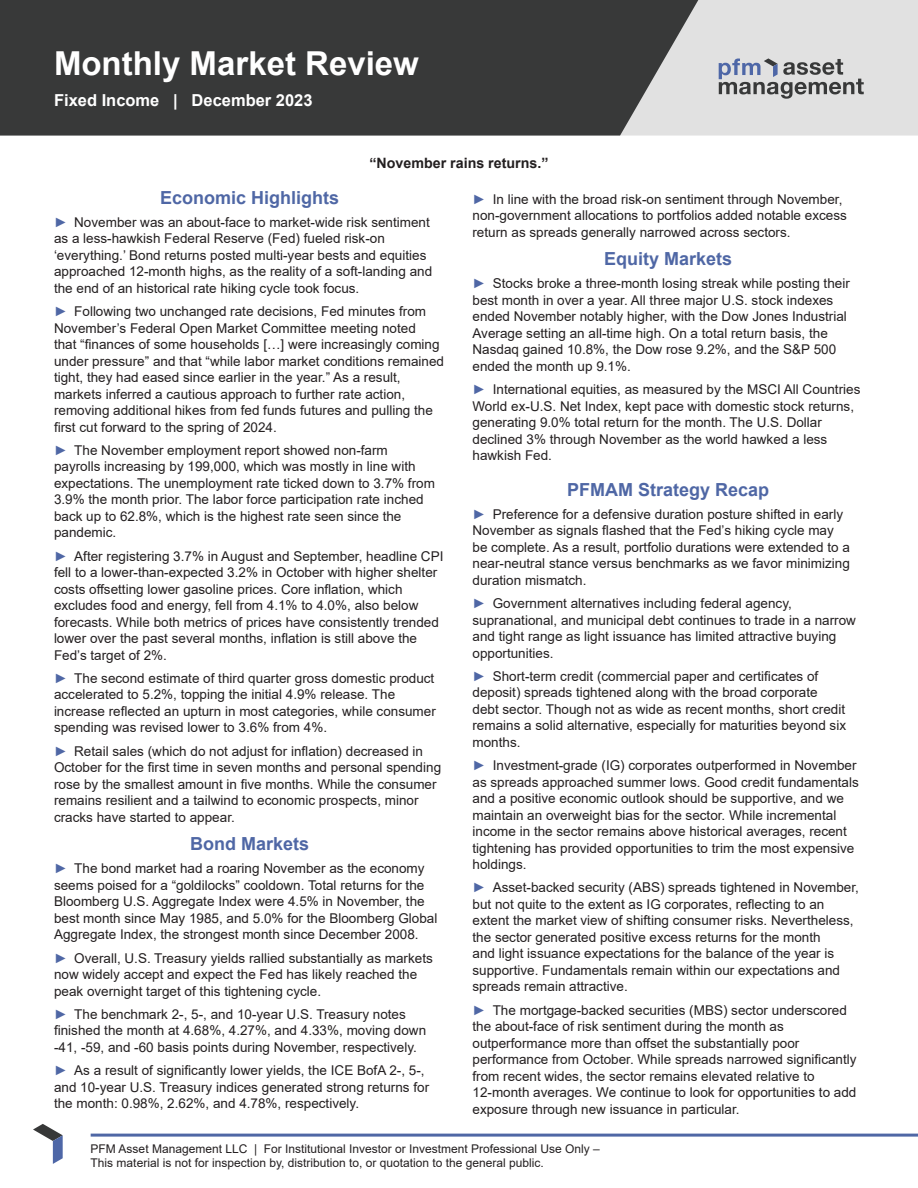
<style>
.page{position:relative;width:918px;height:1188px;background:#fff}
.page>*{position:absolute;margin:0;border:0;box-sizing:border-box;transform-origin:0 0}
.t1{font:700 33px "Arial";color:#fff}
.Section_Header{font:700 18px "Arial";color:#4f67a5}
.t2{font:700 16.5px "Arial";color:#fff}
.Body{font:700 14.25px "Arial";color:#231f20}
.t3{font:13.5px/16.5px "Arial";color:#231f20}
.t4{font:12px/14.4px "Arial";color:#231f20}
.s1{color:#4f67a5}
</style>
<div class="page">
<div style="left:717px;top:0;width:201px;height:136px;background:#e1e1e1"></div>
<svg style="left:0;top:0;width:717px;height:136px;background:#454646"></svg>
<hr style="left:92px;top:1134px;width:826px;height:3px;background:#4f67a5">
<svg style="left:33px;top:1124px;width:30px;height:40px"></svg>
<svg style="left:719px;top:58px;width:145px;height:41px;background:#adafb3"></svg>
<p class="t1" style="left:54px;top:40px;width:366px">Monthly Market Review</p>
<p class="t2" style="left:54px;top:88px;width:260px">Fixed Income | December 2023</p>
<p class="Body" style="left:370px;top:153px;width:180px">“November rains returns.”</p>
<p class="Section_Header" style="left:160px;top:185px;width:181px">Economic Highlights</p>
<p class="t3" style="left:54px;top:214px;width:380px"><span class="s1">►</span> November was an about-face to market-wide risk sentiment as a less-hawkish Federal Reserve (Fed) fueled risk-on ‘everything.’ Bond returns posted multi-year bests and equities approached 12-month highs, as the reality of a soft-landing and the end of an historical rate hiking cycle took focus.</p>
<p class="t3" style="left:54px;top:303px;width:392px"><span class="s1">►</span> Following two unchanged rate decisions, Fed minutes from November’s Federal Open Market Committee meeting noted<br>that “finances of some households […] were increasingly coming under pressure” and that “while labor market conditions remained tight, they had eased since earlier in the year.” As a result, markets inferred a cautious approach to further rate action, removing additional hikes from fed funds futures and pulling the first cut forward to the spring of 2024.</p>
<p class="t3" style="left:54px;top:442px;width:382px"><span class="s1">►</span> The November employment report showed non-farm payrolls increasing by 199,000, which was mostly in line with expectations. The unemployment rate ticked down to 3.7% from 3.9% the month prior. The labor force participation rate inched back up to 62.8%, which is the highest rate seen since the pandemic.</p>
<p class="t3" style="left:54px;top:547px;width:391px"><span class="s1">►</span> After registering 3.7% in August and September, headline CPI fell to a lower-than-expected 3.2% in October with higher shelter costs offsetting lower gasoline prices. Core inflation, which excludes food and energy, fell from 4.1% to 4.0%, also below forecasts. While both metrics of prices have consistently trended lower over the past several months, inflation is still above the Fed’s target of 2%.</p>
<p class="t3" style="left:54px;top:670px;width:383px"><span class="s1">►</span> The second estimate of third quarter gross domestic product accelerated to 5.2%, topping the initial 4.9% release. The increase reflected an upturn in most categories, while consumer spending was revised lower to 3.6% from 4%.</p>
<p class="t3" style="left:54px;top:742px;width:389px"><span class="s1">►</span> Retail sales (which do not adjust for inflation) decreased in October for the first time in seven months and personal spending rose by the smallest amount in five months. While the consumer remains resilient and a tailwind to economic prospects, minor cracks have started to appear.</p>
<p class="Section_Header" style="left:190px;top:831px;width:121px">Bond Markets</p>
<p class="t3" style="left:54px;top:860px;width:385px"><span class="s1">►</span> The bond market had a roaring November as the economy seems poised for a “goldilocks” cooldown. Total returns for the Bloomberg U.S. Aggregate Index were 4.5% in November, the best month since May 1985, and 5.0% for the Bloomberg Global Aggregate Index, the strongest month since December 2008.</p>
<p class="t3" style="left:54px;top:950px;width:380px"><span class="s1">►</span> Overall, U.S. Treasury yields rallied substantially as markets now widely accept and expect the Fed has likely reached the peak overnight target of this tightening cycle.</p>
<p class="t3" style="left:54px;top:1006px;width:374px"><span class="s1">►</span> The benchmark 2-, 5-, and 10-year U.S. Treasury notes finished the month at 4.68%, 4.27%, and 4.33%, moving down -41, -59, and -60 basis points during November, respectively.</p>
<p class="t3" style="left:54px;top:1062px;width:377px"><span class="s1">►</span> As a result of significantly lower yields, the ICE BofA 2-, 5-, and 10-year U.S. Treasury indices generated strong returns for the month: 0.98%, 2.62%, and 4.78%, respectively.</p>
<p class="t3" style="left:472px;top:190px;width:376px"><span class="s1">►</span> In line with the broad risk-on sentiment through November, non-government allocations to portfolios added notable excess return as spreads generally narrowed across sectors.</p>
<p class="Section_Header" style="left:604px;top:246px;width:130px">Equity Markets</p>
<p class="t3" style="left:472px;top:275px;width:379px"><span class="s1">►</span> Stocks broke a three-month losing streak while posting their best month in over a year. All three major U.S. stock indexes ended November notably higher, with the Dow Jones Industrial Average setting an all-time high. On a total return basis, the Nasdaq gained 10.8%, the Dow rose 9.2%, and the S&amp;P 500 ended the month up 9.1%.</p>
<p class="t3" style="left:472px;top:381px;width:389px"><span class="s1">►</span> International equities, as measured by the MSCI All Countries World ex-U.S. Net Index, kept pace with domestic stock returns, generating 9.0% total return for the month. The U.S. Dollar declined 3% through November as the world hawked a less hawkish Fed.</p>
<p class="Section_Header" style="left:567px;top:477px;width:204px">PFMAM Strategy Recap</p>
<p class="t3" style="left:472px;top:506px;width:379px"><span class="s1">►</span> Preference for a defensive duration posture shifted in early November as signals flashed that the Fed’s hiking cycle may be complete. As a result, portfolio durations were extended to a near-neutral stance versus benchmarks as we favor minimizing duration mismatch.</p>
<p class="t3" style="left:472px;top:595px;width:385px"><span class="s1">►</span> Government alternatives including federal agency, supranational, and municipal debt continues to trade in a narrow and tight range as light issuance has limited attractive buying opportunities.</p>
<p class="t3" style="left:472px;top:668px;width:375px"><span class="s1">►</span> Short-term credit (commercial paper and certificates of deposit) spreads tightened along with the broad corporate debt sector. Though not as wide as recent months, short credit remains a solid alternative, especially for maturities beyond six months.</p>
<p class="t3" style="left:472px;top:757px;width:388px"><span class="s1">►</span> Investment-grade (IG) corporates outperformed in November as spreads approached summer lows. Good credit fundamentals and a positive economic outlook should be supportive, and we maintain an overweight bias for the sector. While incremental income in the sector remains above historical averages, recent tightening has provided opportunities to trim the most expensive holdings.</p>
<p class="t3" style="left:472px;top:879px;width:388px"><span class="s1">►</span> Asset-backed security (ABS) spreads tightened in November, but not quite to the extent as IG corporates, reflecting to an extent the market view of shifting consumer risks. Nevertheless, the sector generated positive excess returns for the month<br>and light issuance expectations for the balance of the year is supportive. Fundamentals remain within our expectations and spreads remain attractive.</p>
<p class="t3" style="left:472px;top:1002px;width:386px"><span class="s1">►</span> The mortgage-backed securities (MBS) sector underscored the about-face of risk sentiment during the month as outperformance more than offset the substantially poor performance from October. While spreads narrowed significantly from recent wides, the sector remains elevated relative to 12-month averages. We continue to look for opportunities to add exposure through new issuance in particular.</p>
<p class="t4" style="left:91px;top:1141px;width:511px">PFM Asset Management LLC | For Institutional Investor or Investment Professional Use Only –<br>This material is not for inspection by, distribution to, or quotation to the general public.</p>
</div>
